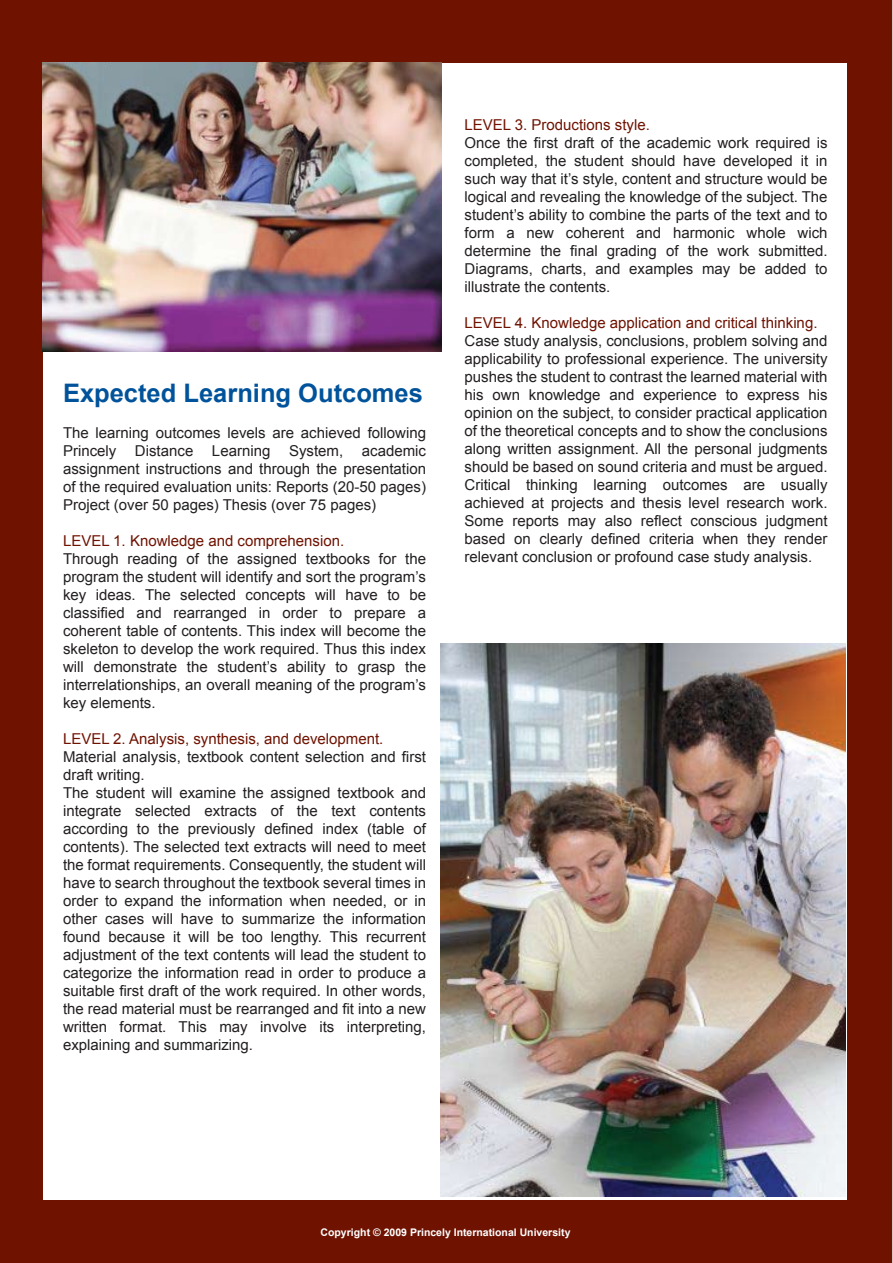
<style>
.page{position:relative;width:893px;height:1263px;background:#fff}
.page>*{position:absolute;margin:0;border:0;box-sizing:border-box;transform-origin:0 0}
.t1{font:700 25.5px "Arial";color:#00539b}
.t2{font:15px/18px "Arial";color:#231f20}
.t3{font:700 10.5px "Arial";color:#fff}
.s1{color:#6f1200}
</style>
<div class="page">
<div style="left:0;top:0;width:892px;height:1263px;background:#6f1200"></div>
<div style="left:43px;top:63px;width:804px;height:1137px;background:#fff"></div>
<img style="left:440px;top:644px;width:406px;height:553px">
<img style="left:42px;top:62px;width:399px;height:290px">
<p class="t1" style="left:63px;top:379px;width:361px">Expected Learning Outcomes</p>
<p class="t2" style="left:63px;top:424px;width:365px;text-align:justify">The learning outcomes levels are achieved following Princely Distance Learning System, academic assignment instructions and through the presentation of the required evaluation units: Reports (20-50 pages)<br>Project (over 50 pages) Thesis (over 75 pages)</p>
<p class="t2" style="left:63px;top:532px;width:365px"><span class="s1">LEVEL 1. Knowledge and comprehension.<br></span>Through reading of the assigned textbooks for the program the student will identify and sort the program’s key ideas. The selected concepts will have to be classified and rearranged in order to prepare a coherent table of contents. This index will become the skeleton to develop the work required. Thus this index will demonstrate the student’s ability to grasp the interrelationships, an overall meaning of the program’s key elements.</p>
<p class="t2" style="left:63px;top:730px;width:365px"><span class="s1">LEVEL 2. Analysis, synthesis, and development.<br></span>Material analysis, textbook content selection and first draft writing.<br>The student will examine the assigned textbook and integrate selected extracts of the text contents according to the previously defined index (table of contents). The selected text extracts will need to meet the format requirements. Consequently, the student will have to search throughout the textbook several times in order to expand the information when needed, or in other cases will have to summarize the information found because it will be too lengthy. This recurrent adjustment of the text contents will lead the student to categorize the information read in order to produce a suitable first draft of the work required. In other words, the read material must be rearranged and fit into a new written format. This may involve its interpreting, explaining and summarizing.</p>
<p class="t2" style="left:464px;top:116px;width:365px"><span class="s1">LEVEL 3. Productions style.<br></span>Once the first draft of the academic work required is completed, the student should have developed it in such way that it’s style, content and structure would be logical and revealing the knowledge of the subject. The student’s ability to combine the parts of the text and to form a new coherent and harmonic whole wich determine the final grading of the work submitted.<br>Diagrams, charts, and examples may be added to illustrate the contents.</p>
<p class="t2" style="left:464px;top:314px;width:365px"><span class="s1">LEVEL 4. Knowledge application and critical thinking.<br></span>Case study analysis, conclusions, problem solving and applicability to professional experience. The university pushes the student to contrast the learned material with his own knowledge and experience to express his opinion on the subject, to consider practical application of the theoretical concepts and to show the conclusions along written assignment. All the personal judgments should be based on sound criteria and must be argued.<br>Critical thinking learning outcomes are usually achieved at projects and thesis level research work.<br>Some reports may also reflect conscious judgment based on clearly defined criteria when they render relevant conclusion or profound case study analysis.</p>
<p class="t3" style="left:321px;top:1226px;width:251px">Copyright © 2009 Princely International University</p>
</div>
